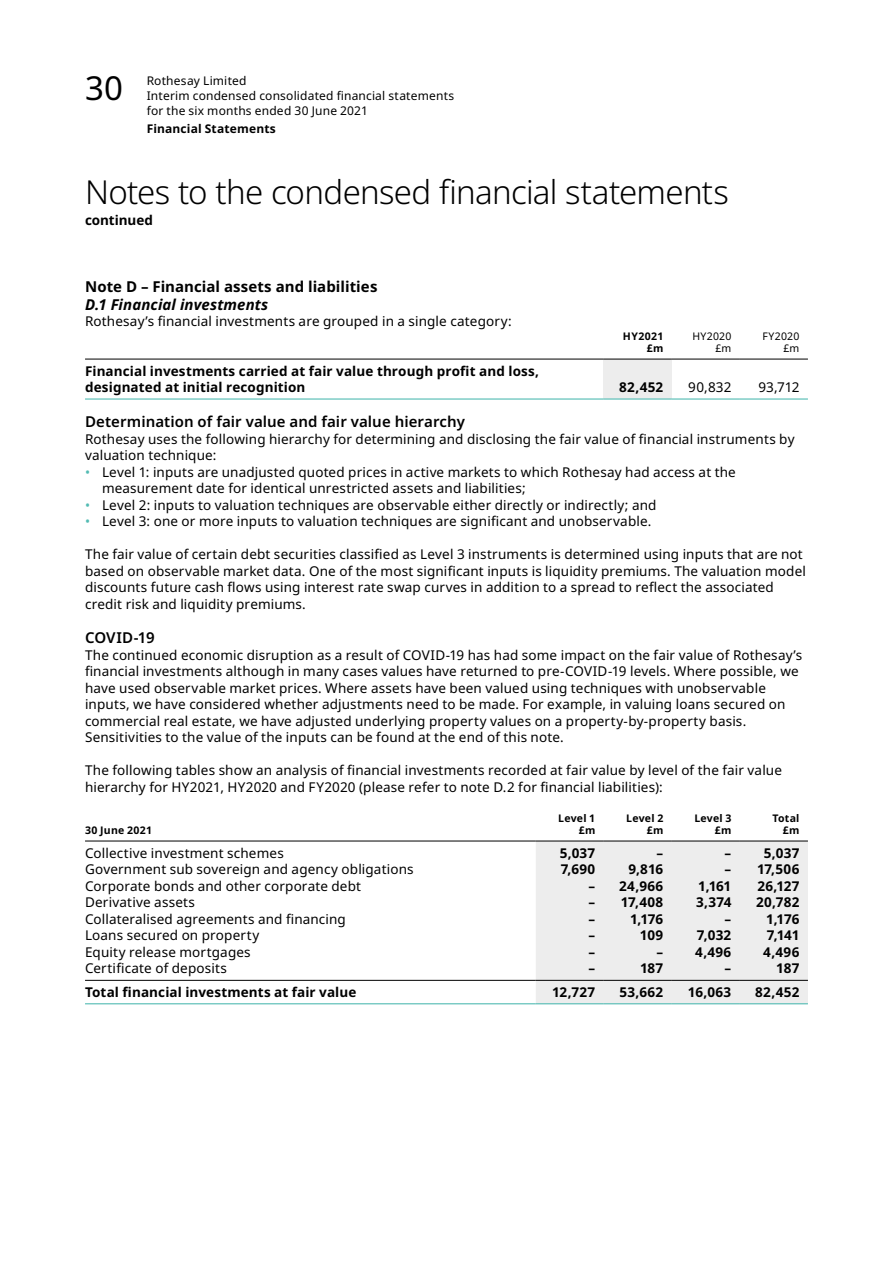
<style>
.page{position:relative;width:893px;height:1263px;background:#fff}
.page>*{position:absolute;margin:0;border:0;box-sizing:border-box;transform-origin:0 0}
.t1{font:300 33px "Noto Sans";letter-spacing:-.02em;color:#000}
.t2{font:33px "Noto Sans";color:#000}
.t3{font:600 15px "Noto Sans";letter-spacing:.005em;color:#000}
.t4{font:700 15px "Noto Sans";letter-spacing:.005em;color:#000}
.t5{font:italic 700 15px "Noto Sans";letter-spacing:.01em;color:#000}
.t6{font:13.5px/16.5px "Noto Sans";letter-spacing:.01em;color:#000}
.t7{font:700 13.5px/16.5px "Noto Sans";letter-spacing:.01em;color:#000}
.t8{font:12px/15px "Noto Sans";letter-spacing:.015em;color:#000}
.t9{font:700 12px "Noto Sans";letter-spacing:.01em;color:#000}
.t10{font:700 10.5px/12px "Noto Sans";letter-spacing:.025em;color:#000;text-align:right}
.t11{font:10.5px/12px "Noto Sans";letter-spacing:.015em;color:#000;text-align:right}
.s1{color:#52bbb3}
</style>
<div class="page">
<div style="left:604px;top:359px;width:68px;height:40px;background:#ededed"></div>
<hr style="left:85px;top:359px;width:519px;height:1px;background:#000">
<hr style="left:604px;top:359px;width:68px;height:1px;background:#000">
<hr style="left:672px;top:359px;width:68px;height:1px;background:#000">
<hr style="left:740px;top:359px;width:68px;height:1px;background:#000">
<hr style="left:85px;top:398px;width:519px;height:2px;background:#52bbb3">
<hr style="left:604px;top:398px;width:68px;height:2px;background:#52bbb3">
<hr style="left:672px;top:398px;width:68px;height:2px;background:#52bbb3">
<hr style="left:740px;top:398px;width:68px;height:2px;background:#52bbb3">
<div style="left:536px;top:842px;width:272px;height:161px;background:#ededed"></div>
<hr style="left:85px;top:841px;width:451px;height:1px;background:#000">
<hr style="left:536px;top:841px;width:68px;height:1px;background:#000">
<hr style="left:604px;top:841px;width:68px;height:1px;background:#000">
<hr style="left:672px;top:841px;width:68px;height:1px;background:#000">
<hr style="left:740px;top:841px;width:68px;height:1px;background:#000">
<hr style="left:85px;top:980px;width:451px;height:1px;background:#000">
<hr style="left:536px;top:980px;width:68px;height:1px;background:#000">
<hr style="left:604px;top:980px;width:68px;height:1px;background:#000">
<hr style="left:672px;top:980px;width:68px;height:1px;background:#000">
<hr style="left:740px;top:980px;width:68px;height:1px;background:#000">
<hr style="left:85px;top:1003px;width:451px;height:1px;background:#52bbb3">
<hr style="left:536px;top:1003px;width:68px;height:1px;background:#52bbb3">
<hr style="left:604px;top:1003px;width:68px;height:1px;background:#52bbb3">
<hr style="left:672px;top:1003px;width:68px;height:1px;background:#52bbb3">
<hr style="left:740px;top:1003px;width:68px;height:1px;background:#52bbb3">
<h1 class="t2" style="left:85px;top:65px;width:39px">30</h1>
<p class="t8" style="left:147px;top:74px;width:309px">Rothesay Limited<br>Interim condensed consolidated financial statements for the six months ended 30 June 2021</p>
<p class="t9" style="left:147px;top:120px;width:131px">Financial Statements</p>
<h1 class="t1" style="left:85px;top:169px;width:645px">Notes to the condensed financial statements</h1>
<p class="t7" style="left:85px;top:212px;width:69px">continued</p>
<p class="t4" style="left:85px;top:276px;width:294px">Note D – Financial assets and liabilities</p>
<p class="t5" style="left:85px;top:294px;width:185px">D.1 Financial investments</p>
<p class="t6" style="left:85px;top:313px;width:428px">Rothesay’s financial investments are grouped in a single category:</p>
<p class="t7" style="left:85px;top:363px;width:455px">Financial investments carried at fair value through profit and loss, designated at initial recognition</p>
<p class="t10" style="left:623px;top:331px;width:42px">HY2021 £m</p>
<p class="t11" style="left:692px;top:331px;width:41px">HY2020 £m</p>
<p class="t11" style="left:762px;top:331px;width:39px">FY2020 £m</p>
<p class="t7" style="left:619px;top:379px;width:46px">82,452</p>
<p class="t6" style="left:688px;top:379px;width:45px">90,832</p>
<p class="t6" style="left:758px;top:379px;width:42px">93,712</p>
<p class="t3" style="left:85px;top:411px;width:381px">Determination of fair value and fair value hierarchy</p>
<p class="t6" style="left:85px;top:431px;width:711px">Rothesay uses the following hierarchy for determining and disclosing the fair value of financial instruments by valuation technique:</p>
<p class="t6" style="left:102px;top:464px;width:635px;text-indent:-17px"><span class="s1">•</span> Level 1: inputs are unadjusted quoted prices in active markets to which Rothesay had access at the measurement date for identical unrestricted assets and liabilities;</p>
<p class="t6" style="left:85px;top:497px;width:573px"><span class="s1">•</span> Level 2: inputs to valuation techniques are observable either directly or indirectly; and</p>
<p class="t6" style="left:85px;top:513px;width:568px"><span class="s1">•</span> Level 3: one or more inputs to valuation techniques are significant and unobservable.</p>
<p class="t6" style="left:85px;top:546px;width:722px">The fair value of certain debt securities classified as Level 3 instruments is determined using inputs that are not based on observable market data. One of the most significant inputs is liquidity premiums. The valuation model discounts future cash flows using interest rate swap curves in addition to a spread to reflect the associated credit risk and liquidity premiums.</p>
<p class="t3" style="left:85px;top:627px;width:71px">COVID-19</p>
<p class="t6" style="left:85px;top:647px;width:719px">The continued economic disruption as a result of COVID-19 has had some impact on the fair value of Rothesay’s financial investments although in many cases values have returned to pre-COVID-19 levels. Where possible, we have used observable market prices. Where assets have been valued using techniques with unobservable inputs, we have considered whether adjustments need to be made. For example, in valuing loans secured on commercial real estate, we have adjusted underlying property values on a property-by-property basis.<br>Sensitivities to the value of the inputs can be found at the end of this note.</p>
<p class="t6" style="left:85px;top:762px;width:698px">The following tables show an analysis of financial investments recorded at fair value by level of the fair value hierarchy for HY2021, HY2020 and FY2020 (please refer to note D.2 for financial liabilities):</p>
<p class="t10" style="left:85px;top:824px;width:68px">30 June 2021</p>
<p class="t10" style="left:558px;top:812px;width:39px">Level 1 £m</p>
<p class="t10" style="left:626px;top:812px;width:39px">Level 2 £m</p>
<p class="t10" style="left:694px;top:812px;width:39px">Level 3 £m</p>
<p class="t10" style="left:772px;top:812px;width:28px">Total £m</p>
<p class="t6" style="left:85px;top:845px;width:200px">Collective investment schemes</p>
<p class="t7" style="left:560px;top:845px;width:37px">5,037</p>
<p class="t7" style="left:657px;top:845px;width:8px">–</p>
<p class="t7" style="left:725px;top:845px;width:8px">–</p>
<p class="t7" style="left:764px;top:845px;width:37px">5,037</p>
<p class="t6" style="left:85px;top:861px;width:330px">Government sub sovereign and agency obligations</p>
<p class="t7" style="left:561px;top:861px;width:36px">7,690</p>
<p class="t7" style="left:628px;top:861px;width:36px">9,816</p>
<p class="t7" style="left:725px;top:861px;width:76px">– 17,506</p>
<p class="t6" style="left:85px;top:878px;width:278px">Corporate bonds and other corporate debt</p>
<p class="t7" style="left:589px;top:878px;width:76px">– 24,966</p>
<p class="t7" style="left:698px;top:878px;width:35px">1,161</p>
<p class="t7" style="left:757px;top:878px;width:43px">26,127</p>
<p class="t6" style="left:85px;top:894px;width:112px">Derivative assets</p>
<p class="t7" style="left:589px;top:894px;width:76px">– 17,408</p>
<p class="t7" style="left:696px;top:894px;width:37px">3,374</p>
<p class="t7" style="left:756px;top:894px;width:45px">20,782</p>
<p class="t6" style="left:85px;top:911px;width:262px">Collateralised agreements and financing</p>
<p class="t7" style="left:588px;top:911px;width:8px">–</p>
<p class="t7" style="left:630px;top:911px;width:35px">1,176</p>
<p class="t7" style="left:725px;top:911px;width:8px">–</p>
<p class="t7" style="left:766px;top:911px;width:35px">1,176</p>
<p class="t6" style="left:85px;top:927px;width:176px">Loans secured on property</p>
<p class="t7" style="left:588px;top:927px;width:8px">–</p>
<p class="t7" style="left:640px;top:927px;width:25px">109</p>
<p class="t7" style="left:697px;top:927px;width:36px">7,032</p>
<p class="t7" style="left:767px;top:927px;width:34px">7,141</p>
<p class="t6" style="left:85px;top:944px;width:167px">Equity release mortgages</p>
<p class="t7" style="left:588px;top:944px;width:8px">–</p>
<p class="t7" style="left:657px;top:944px;width:76px">– 4,496</p>
<p class="t7" style="left:763px;top:944px;width:38px">4,496</p>
<p class="t6" style="left:85px;top:960px;width:143px">Certificate of deposits</p>
<p class="t7" style="left:588px;top:960px;width:8px">–</p>
<p class="t7" style="left:640px;top:960px;width:25px">187</p>
<p class="t7" style="left:725px;top:960px;width:8px">–</p>
<p class="t7" style="left:776px;top:960px;width:25px">187</p>
<p class="t7" style="left:85px;top:984px;width:273px">Total financial investments at fair value</p>
<p class="t7" style="left:552px;top:984px;width:45px">12,727</p>
<p class="t7" style="left:620px;top:984px;width:45px">53,662</p>
<p class="t7" style="left:688px;top:984px;width:45px">16,063</p>
<p class="t7" style="left:755px;top:984px;width:46px">82,452</p>
</div>
